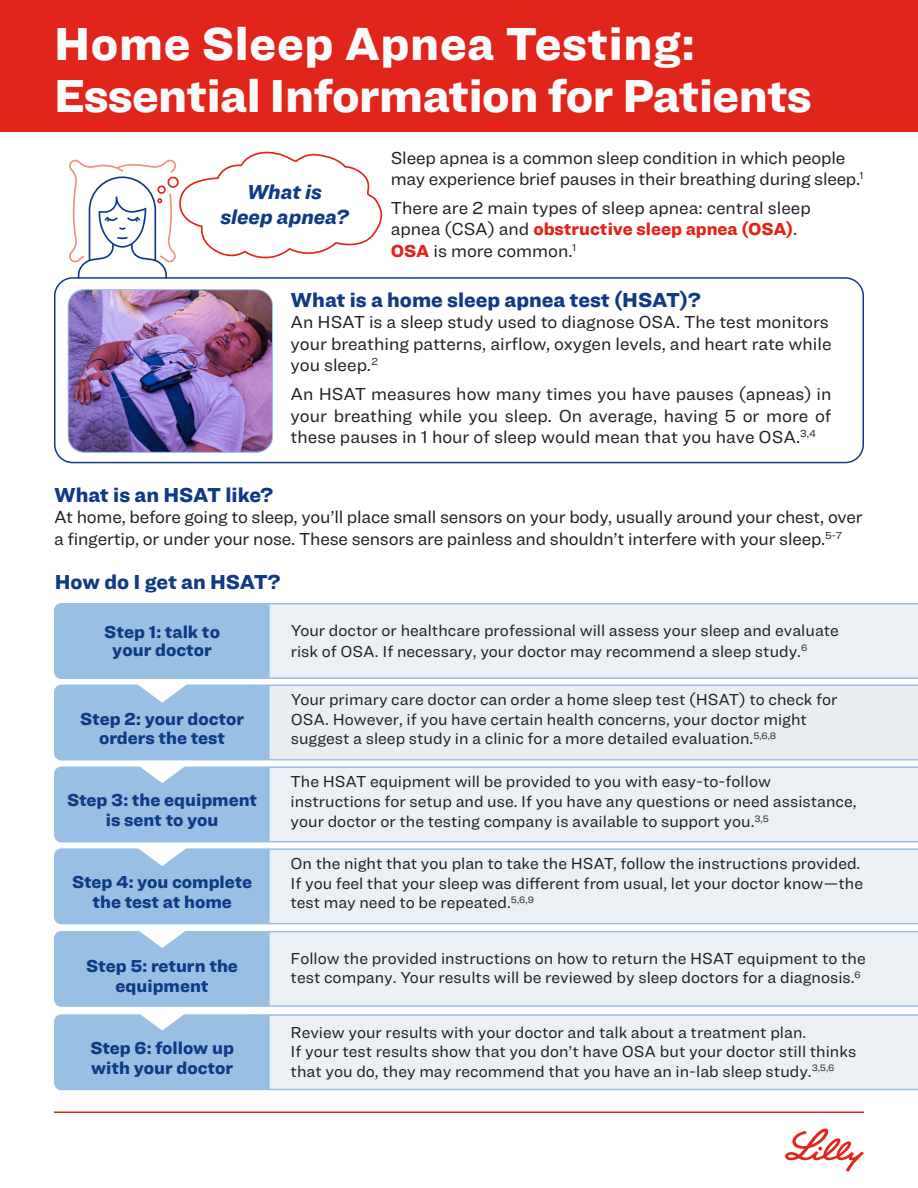
<style>
.page{position:relative;width:918px;height:1188px;background:#fff}
.page>*{position:absolute;margin:0;border:0;box-sizing:border-box;transform-origin:0 0}
.t1{font:900 48px/52.5px "Ringside";letter-spacing:-.01em;color:#f9fbfc}
.t2{font:900 21px "Ringside";color:#0f3a85}
.t3{font:italic 900 21px/25.2px "Ringside";color:#0f3a85;text-align:center}
.t4{font:18px/21.6px "Ringside";letter-spacing:-.01em;color:#231f20}
.t5{font:900 18px/19.5px "Ringside";color:#0f3a85;text-align:center}
.t6{font:16.5px/19.5px "Ringside";color:#231f20}
.t7{font:9.6px "Ringside";color:#231f20}
.s1{font-weight:900;color:#e1251b}
</style>
<div class="page">
<hr style="left:54px;top:1112px;width:810px;height:1px;background:#e1251b">
<svg style="left:785px;top:1129px;width:79px;height:43px"></svg>
<div style="left:54px;top:277px;width:810px;height:186px;border:2px solid #0f3a85;border-radius:18px"></div>
<div style="left:0;top:0;width:918px;height:132px;background:#e1251b"></div>
<img style="left:68px;top:291px;width:205px;height:160px">
<div style="left:68px;top:289px;width:205px;height:164px;border:1px solid #99bfe5;border-radius:16px"></div>
<svg style="left:68px;top:151px;width:314px;height:127px"></svg>
<div style="left:54px;top:603px;width:864px;height:76px;background:#ebf0f5"></div>
<div style="left:54px;top:684px;width:864px;height:77px;background:#e9eef3"></div>
<div style="left:54px;top:766px;width:864px;height:77px;background:#ebf0f5"></div>
<div style="left:54px;top:848px;width:864px;height:77px;background:#ebf0f5"></div>
<div style="left:54px;top:931px;width:864px;height:76px;background:#ebf0f5"></div>
<div style="left:54px;top:1014px;width:864px;height:77px;background:#ebf0f5"></div>
<svg style="left:55px;top:604px;width:215px;height:485px;background:#a1c4e7"></svg>
<p class="t1" style="left:54px;top:16px;width:759px">Home Sleep Apnea Testing:<br>Essential Information for Patients</p>
<p class="t4" style="left:391px;top:146px;width:474px">Sleep apnea is a common sleep condition in which people may experience brief pauses in their breathing during sleep.<sup>1</sup></p>
<p class="t4" style="left:391px;top:196px;width:421px">There are 2 main types of sleep apnea: central sleep apnea (CSA) and <span class="s1">obstructive sleep apnea (OSA)</span>.<br><span class="s1">OSA</span> is more common.<sup>1</sup></p>
<p class="t2" style="left:291px;top:284px;width:412px">What is a home sleep apnea test (HSAT)?</p>
<p class="t4" style="left:291px;top:311px;width:542px">An HSAT is a sleep study used to diagnose OSA. The test monitors your breathing patterns, airflow, oxygen levels, and heart rate while you sleep.<sup>2</sup></p>
<p class="t4" style="left:291px;top:382px;width:542px;text-align:justify">An HSAT measures how many times you have pauses (apneas) in your breathing while you sleep. On average, having 5 or more of these pauses in 1 hour of sleep would mean that you have OSA.<sup>3,4</sup></p>
<p class="t3" style="left:220px;top:179px;width:130px">What is sleep apnea?</p>
<p class="t2" style="left:54px;top:479px;width:221px">What is an HSAT like?</p>
<p class="t4" style="left:54px;top:506px;width:810px">At home, before going to sleep, you’ll place small sensors on your body, usually around your chest, over a fingertip, or under your nose. These sensors are painless and shouldn’t interfere with your sleep.<sup>5-7</sup></p>
<p class="t2" style="left:55px;top:566px;width:227px">How do I get an HSAT?</p>
<p class="t5" style="left:104px;top:622px;width:117px;line-height:18.6px">Step 1: talk to your doctor</p>
<p class="t5" style="left:80px;top:708px;width:165px">Step 2: your doctor orders the test</p>
<p class="t5" style="left:67px;top:790px;width:192px">Step 3: the equipment is sent to you</p>
<p class="t5" style="left:72px;top:872px;width:182px">Step 4: you complete the test at home</p>
<p class="t6" style="left:291px;top:620px;width:550px;line-height:20.2px">Your doctor or healthcare professional will assess your sleep and evaluate risk of OSA. If necessary, your doctor may recommend a sleep study.<sup>6</sup></p>
<p class="t6" style="left:291px;top:690px;width:548px">Your primary care doctor can order a home sleep test (HSAT) to check for<br>OSA. However, if you have certain health concerns, your doctor might suggest a sleep study in a clinic for a more detailed evaluation.<sup>5,6,8</sup></p>
<p class="t6" style="left:291px;top:772px;width:568px">The HSAT equipment will be provided to you with easy-to-follow instructions for setup and use. If you have any questions or need assistance, your doctor or the testing company is available to support you.<sup>3,5</sup></p>
<p class="t6" style="left:291px;top:854px;width:574px">On the night that you plan to take the HSAT, follow the instructions provided.<br>If you feel that your sleep was different from usual, let your doctor know—the test may need to be repeated.<sup>5,6,9</sup></p>
<p class="t6" style="left:291px;top:948px;width:577px">Follow the provided instructions on how to return the HSAT equipment to the test company. Your results will be reviewed by sleep doctors for a diagnosis.</p>
<p class="t5" style="left:86px;top:956px;width:153px">Step 5: return the</p>
<p class="t7" style="left:855px;top:968px;width:8px">6</p>
<p class="t5" style="left:116px;top:975px;width:95px">equipment</p>
<p class="t5" style="left:90px;top:1038px;width:145px;text-align:left">Step 6: follow up with your doctor</p>
<p class="t6" style="left:291px;top:1022px;width:567px">Review your results with your doctor and talk about a treatment plan.<br>If your test results show that you don’t have OSA but your doctor still thinks that you do, they may recommend that you have an in-lab sleep study.<sup>3,5,6</sup></p>
</div>
